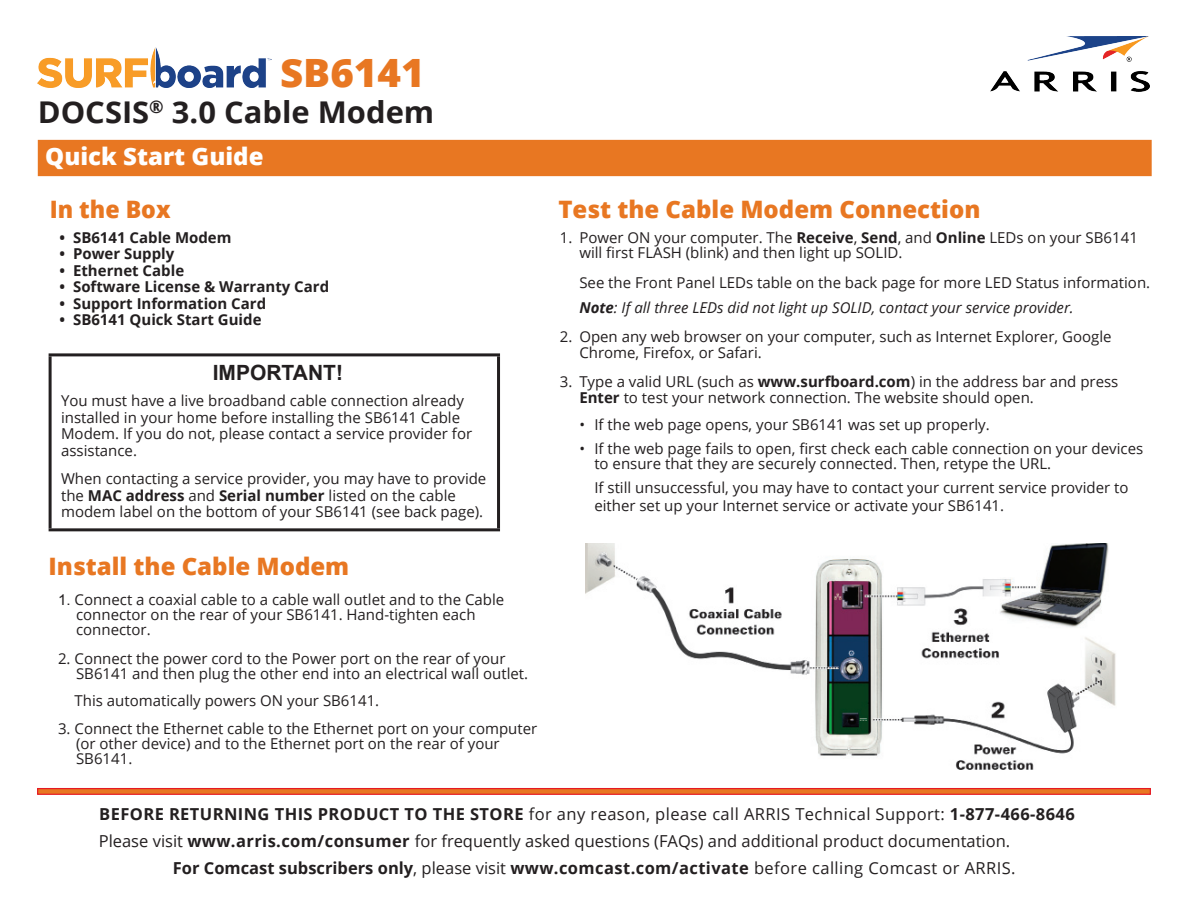
<style>
.page{position:relative;width:1188px;height:918px;background:#fff}
.page>*{position:absolute;margin:0;border:0;box-sizing:border-box;transform-origin:0 0}
.t1{font:800 39px "Open Sans";color:#e87722}
.t2{font:700 30px "Open Sans";color:#231f20}
.Uni_75_Black{font:800 24px "Open Sans";color:#e87722}
.t3{font:800 24px "Open Sans";color:#fff}
.Uni_75_Black-2{font:800 24px "Open Sans";color:#e87722;scale:.96 1}
.t4{font:700 21px "Arial";color:#231f20}
.t5{font:16.5px "Open Sans";color:#231f20}
.t6{font:700 16.5px "Open Sans";letter-spacing:.025em;color:#231f20}
.t7{font:700 16.5px "Open Sans";color:#231f20}
.t8{font:15px/15px "Open Sans";color:#231f20}
.t9{font:700 15px "Open Sans";color:#231f20}
.t10{font:italic 15px "Open Sans";color:#231f20}
.s1{font-weight:700}
.s2{font-family:"Arial"}
.s3{font-weight:400}
</style>
<div class="page">
<img style="left:585px;top:543px;width:531px;height:227px">
<div style="left:37px;top:788px;width:1114px;height:7px;background:#e87722;border:1px solid #e51a23"></div>
<img style="left:990px;top:37px;width:160px;height:55px">
<img style="left:38px;top:47px;width:234px;height:41px">
<hr style="left:49px;top:353px;width:451px;height:3px;background:#231f20">
<hr style="left:49px;top:356px;width:3px;height:172px;background:#231f20">
<hr style="left:497px;top:356px;width:3px;height:172px;background:#231f20">
<hr style="left:49px;top:528px;width:451px;height:3px;background:#231f20">
<div style="left:39px;top:141px;width:1112px;height:34px;background:#e87722"></div>
<div style="left:38px;top:140px;width:1114px;height:36px;border:2px solid #e87722"></div>
<p class="t1" style="left:280px;top:43px;width:146px">SB6141</p>
<p class="t2" style="left:38px;top:91px;width:398px">DOCSIS<sup>®</sup> 3.0 Cable Modem</p>
<p class="t3" style="left:45px;top:138px;width:220px">Quick Start Guide</p>
<p class="Uni_75_Black-2" style="left:50px;top:191px;width:127px">In the Box</p>
<p class="t9" style="left:60px;top:227px;width:173px">• SB6141 Cable Modem</p>
<p class="t9" style="left:60px;top:243px;width:116px">• Power Supply</p>
<p class="t9" style="left:60px;top:260px;width:126px">• Ethernet Cable</p>
<p class="t9" style="left:60px;top:276px;width:271px">• Software License &amp; Warranty Card</p>
<p class="t9" style="left:60px;top:293px;width:208px">• Support Information Card</p>
<p class="t9" style="left:60px;top:309px;width:203px">• SB6141 Quick Start Guide</p>
<p class="t4" style="left:213px;top:358px;width:132px">IMPORTANT!</p>
<p class="t8" style="left:61px;top:392px;width:413px;line-height:16.5px">You must have a live broadband cable connection already installed in your home before installing the SB6141 Cable Modem. If you do not, please contact a service provider for assistance.</p>
<p class="t8" style="left:61px;top:470px;width:427px;line-height:16.5px">When contacting a service provider, you may have to provide the <span class="s1">MAC address</span> and <span class="s1">Serial number</span> listed on the cable modem label on the bottom of your SB6141 (see back page).</p>
<p class="Uni_75_Black" style="left:49px;top:548px;width:302px">Install the Cable Modem</p>
<p class="t8" style="left:76px;top:592px;width:430px;text-indent:-18px"><span class="s2">1.</span> Connect a coaxial cable to a cable wall outlet and to the Cable connector on the rear of your SB6141. Hand-tighten each connector.</p>
<p class="t8" style="left:76px;top:651px;width:454px;text-indent:-18px">2. Connect the power cord to the Power port on the rear of your<br>SB6141 and then plug the other end into an electrical wall outlet.</p>
<p class="t8" style="left:75px;top:693px;width:306px">This automatically powers ON your SB6141.</p>
<p class="t8" style="left:76px;top:721px;width:463px;text-indent:-18px">3. Connect the Ethernet cable to the Ethernet port on your computer (or other device) and to the Ethernet port on the rear of your<br>SB6141.</p>
<p class="Uni_75_Black" style="left:558px;top:191px;width:424px">Test the Cable Modem Connection</p>
<p class="t8" style="left:579px;top:230px;width:560px;text-indent:-20px">1. Power ON your computer. The <span class="s1">Receive</span>, <span class="s1">Send</span>, and <span class="s1">Online</span> LEDs on your SB6141 will first FLASH (blink) and then light up SOLID.</p>
<p class="t8" style="left:579px;top:275px;width:572px">See the Front Panel LEDs table on the back page for more LED Status information.</p>
<p class="t10" style="left:579px;top:298px;width:496px"><span class="s1">Note</span>: If all three LEDs did not light up SOLID, contact your service provider.</p>
<p class="t8" style="left:579px;top:328px;width:534px;line-height:16.5px;text-indent:-20px">2. Open any web browser on your computer, such as Internet Explorer, Google<br>Chrome, Firefox, or Safari.</p>
<p class="t8" style="left:579px;top:373px;width:541px;line-height:16.5px;text-indent:-20px">3. Type a valid URL (such as <span class="s1">www.surfboard.com</span>) in the address bar and press<br><span class="s1">Enter</span> to test your network connection. The website should open.</p>
<p class="t8" style="left:579px;top:417px;width:412px">• If the web page opens, your SB6141 was set up properly.</p>
<p class="t8" style="left:594px;top:441px;width:550px;text-indent:-15px">• If the web page fails to open, first check each cable connection on your devices to ensure that they are securely connected. Then, retype the URL.</p>
<p class="t8" style="left:594px;top:479px;width:536px;line-height:18px">If still unsuccessful, you may have to contact your current service provider to either set up your Internet service or activate your SB6141.</p>
<p class="t6" style="left:99px;top:803px;width:977px">BEFORE RETURNING THIS PRODUCT TO THE STORE <span class="s3">for any reason, please call ARRIS Technical Support:</span> 1-877-466-8646</p>
<p class="t5" style="left:99px;top:830px;width:913px">Please visit <span class="s1">www.arris.com/consumer</span> for frequently asked questions (FAQs) and additional product documentation.</p>
<p class="t7" style="left:173px;top:857px;width:844px">For Comcast subscribers only<span class="s3">, please visit</span> www.comcast.com/activate <span class="s3">before calling Comcast or ARRIS.</span></p>
</div>
